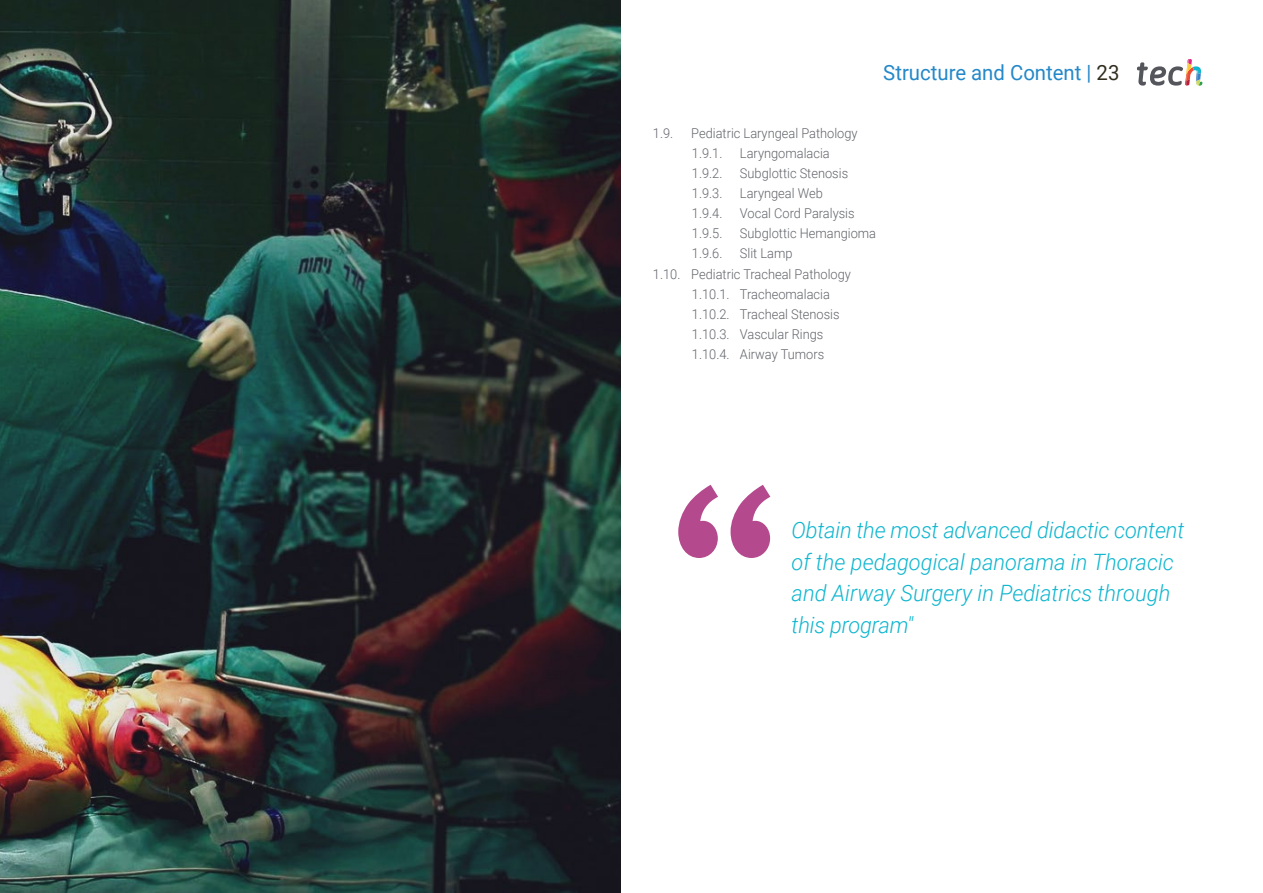
<style>
.page{position:relative;width:1263px;height:893px;background:#fff}
.page>*{position:absolute;margin:0;border:0;box-sizing:border-box;transform-origin:0 0}
.t1{font:italic 300 22.5px/31.5px "Roboto";color:#0fb6cf}
.t2{font:21px "Roboto";color:#2488c9}
.t3{font:300 13.5px/20px "Roboto";color:#61646a;scale:.95 1}
.s1{color:#312e20}
</style>
<div class="page">
<img style="left:0;top:0;width:621px;height:893px">
<svg style="left:1137px;top:59px;width:65px;height:27px"></svg>
<svg style="left:678px;top:485px;width:92px;height:73px"></svg>
<h2 class="t2" style="left:883px;top:57px;width:238px">Structure and Content | <span class="s1">23</span></h2>
<p class="t3" style="left:653px;top:122px;width:23px">1.9.</p>
<p class="t3" style="left:691px;top:122px;width:177px">Pediatric Laryngeal Pathology<br>1.9.1.</p>
<p class="t3" style="left:740px;top:142px;width:96px">Laryngomalacia</p>
<p class="t3" style="left:692px;top:162px;width:34px">1.9.2.</p>
<p class="t3" style="left:740px;top:162px;width:115px">Subglottic Stenosis</p>
<p class="t3" style="left:692px;top:182px;width:34px">1.9.3.</p>
<p class="t3" style="left:740px;top:182px;width:89px">Laryngeal Web</p>
<p class="t3" style="left:692px;top:202px;width:34px">1.9.4.</p>
<p class="t3" style="left:740px;top:202px;width:122px">Vocal Cord Paralysis</p>
<p class="t3" style="left:692px;top:222px;width:34px">1.9.5.</p>
<p class="t3" style="left:740px;top:222px;width:145px">Subglottic Hemangioma</p>
<p class="t3" style="left:692px;top:242px;width:34px">1.9.6.</p>
<p class="t3" style="left:740px;top:242px;width:57px">Slit Lamp</p>
<p class="t3" style="left:653px;top:263px;width:210px">1.10. Pediatric Tracheal Pathology</p>
<p class="t3" style="left:692px;top:283px;width:147px">1.10.1. Tracheomalacia</p>
<p class="t3" style="left:692px;top:303px;width:157px">1.10.2. Tracheal Stenosis</p>
<p class="t3" style="left:692px;top:323px;width:140px">1.10.3. Vascular Rings</p>
<p class="t3" style="left:692px;top:343px;width:141px">1.10.4. Airway Tumors</p>
<h1 class="t1" style="left:792px;top:514px;width:394px">Obtain the most advanced didactic content of the pedagogical panorama in Thoracic and Airway Surgery in Pediatrics through this program"</h1>
</div>
